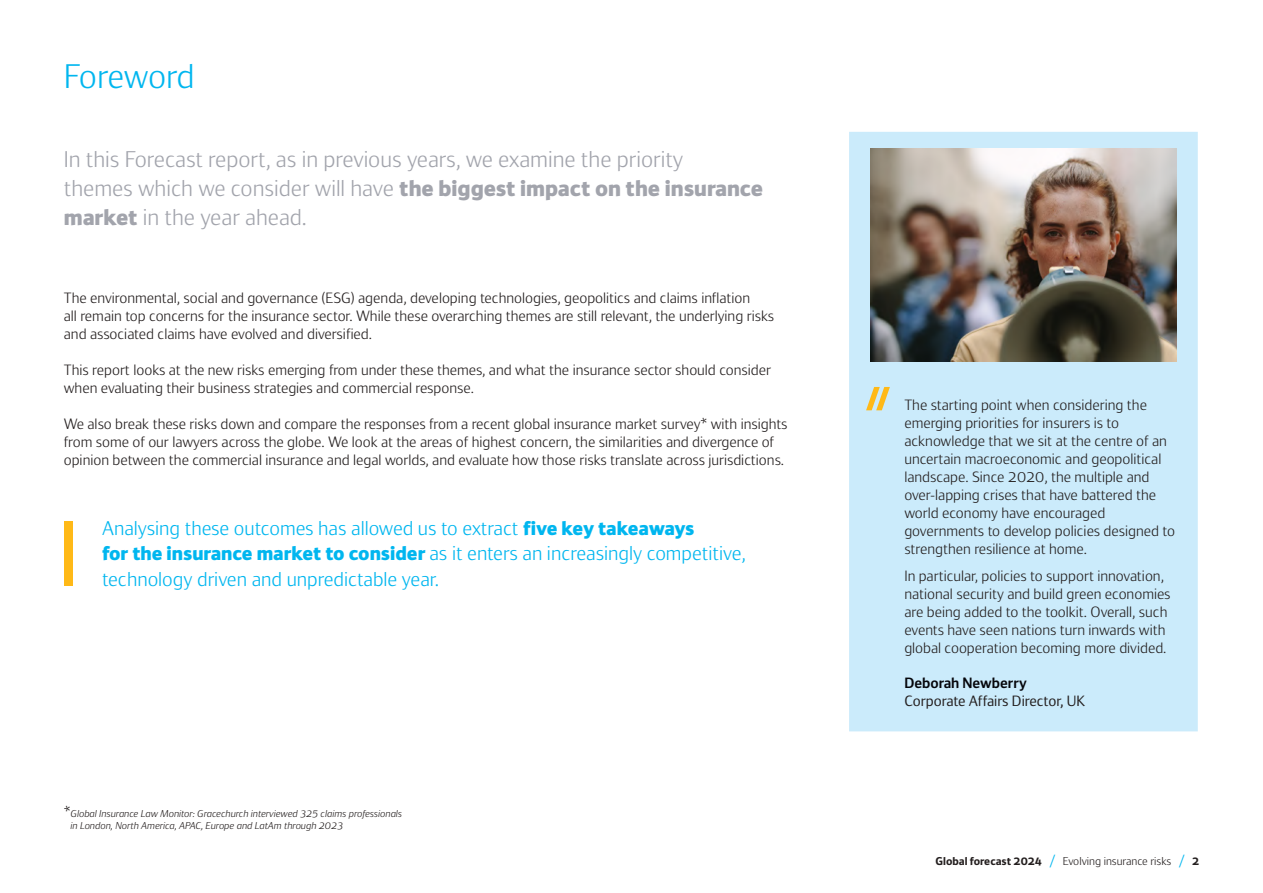
<style>
.page{position:relative;width:1263px;height:893px;background:#fff}
.page>*{position:absolute;margin:0;border:0;box-sizing:border-box;transform-origin:0 0}
.t1{font:300 36px "Kennedys";letter-spacing:-.02em;color:#00b6ef}
.t2{font:300 24px/28.8px "Kennedys";color:#a2a4ac}
.t3{font:300 21px/25.2px "Kennedys";color:#00b6ef}
.t4{font:300 15.75px/18px "Kennedys";color:#241f1f}
.t5{font:15.75px "Kennedys";color:#241f1f}
.t6{font:600 15.75px "Kennedys";color:#05060b}
.t7{font:300 12px "Kennedys";color:#241f1f}
.t8{font:italic 300 10.5px/12px "Kennedys";color:#241f1f}
.s1{font-weight:800}
.s2{font-style:normal;font-size:15.75px}
.s3{font-weight:700}
.s4{font-weight:400;color:#00b6ef}
</style>
<div class="page">
<div style="left:64px;top:521px;width:8px;height:64px;background:#ffb917"></div>
<div style="left:849px;top:132px;width:349px;height:599px;background:#cbebfb"></div>
<img style="left:870px;top:149px;width:306px;height:212px">
<svg style="left:866px;top:387px;width:24px;height:23px"></svg>
<h1 class="t1" style="left:64px;top:57px;width:132px">Foreword</h1>
<h2 class="t2" style="left:64px;top:145px;width:701px">In this Forecast report, as in previous years, we examine the priority<br>themes which we consider will have <span class="s1">the biggest impact on the insurance market</span> in the year ahead.</h2>
<p class="t4" style="left:64px;top:288px;width:712px">The environmental, social and governance (ESG) agenda, developing technologies, geopolitics and claims inflation<br>all remain top concerns for the insurance sector. While these overarching themes are still relevant, the underlying risks and associated claims have evolved and diversified.</p>
<p class="t4" style="left:64px;top:360px;width:709px">This report looks at the new risks emerging from under these themes, and what the insurance sector should consider when evaluating their business strategies and commercial response.</p>
<p class="t4" style="left:64px;top:414px;width:725px">We also break these risks down and compare the responses from a recent global insurance market survey* with insights from some of our lawyers across the globe. We look at the areas of highest concern, the similarities and divergence of opinion between the commercial insurance and legal worlds, and evaluate how those risks translate across jurisdictions.</p>
<h3 class="t3" style="left:102px;top:516px;width:645px">Analysing these outcomes has allowed us to extract <span class="s1">five key takeaways<br>for the insurance market to consider</span> as it enters an increasingly competitive, technology driven and unpredictable year.</h3>
<p class="t8" style="left:71px;top:808px;width:333px;text-indent:-7px"><span class="s2">*</span>Global Insurance Law Monitor: Gracechurch interviewed 325 claims professionals in London, North America, APAC, Europe and LatAm through 2023</p>
<p class="t4" style="left:904px;top:396px;width:272px">The starting point when considering the emerging priorities for insurers is to acknowledge that we sit at the centre of an uncertain macroeconomic and geopolitical landscape. Since 2020, the multiple and over-lapping crises that have battered the world economy have encouraged governments to develop policies designed to strengthen resilience at home.</p>
<p class="t4" style="left:904px;top:567px;width:268px">In particular, policies to support innovation, national security and build green economies are being added to the toolkit. Overall, such events have seen nations turn inwards with global cooperation becoming more divided.</p>
<p class="t6" style="left:904px;top:674px;width:124px">Deborah Newberry</p>
<p class="t5" style="left:904px;top:692px;width:182px">Corporate Affairs Director, UK</p>
<p class="t7" style="left:936px;top:855px;width:265px"><span class="s3">Global forecast 2024</span> <span class="s4">/</span> Evolving insurance risks <span class="s4">/</span> <span class="s3">2</span></p>
</div>
